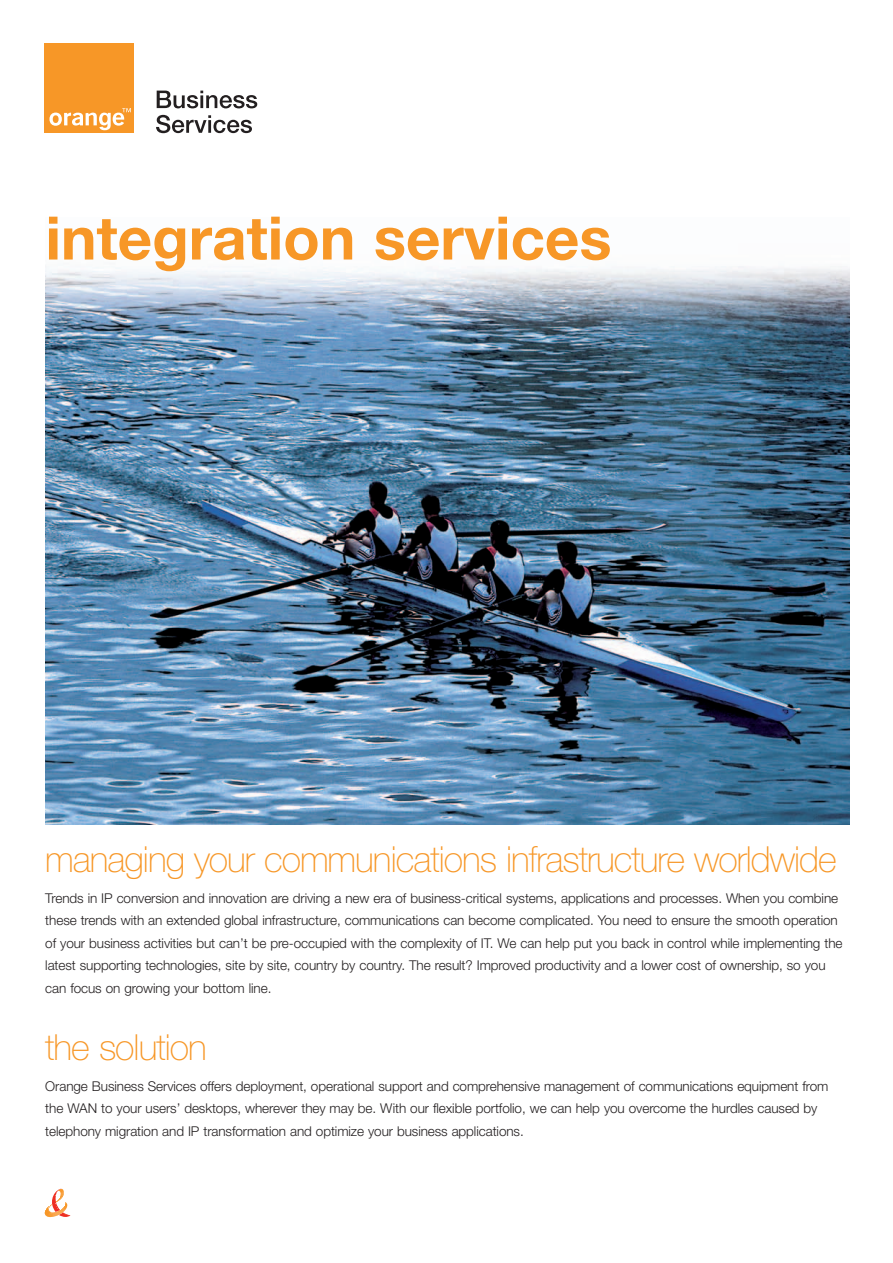
<style>
.page{position:relative;width:893px;height:1263px;background:#fff}
.page>*{position:absolute;margin:0;border:0;box-sizing:border-box;transform-origin:0 0}
.t1{font:700 60px "Helvetica Neue LT";color:#f79727}
.t2{font:100 36px "Helvetica Neue LT";letter-spacing:-.03em;color:#f79727}
.t3{font:300 13.5px/22.5px "Helvetica Neue LT";letter-spacing:-.005em;color:#231f20}
</style>
<div class="page">
<img style="left:45px;top:266px;width:804px;height:559px">
<svg style="left:156px;top:115px;width:96px;height:18px"></svg>
<div style="left:45px;top:43px;width:89px;height:90px;background:#f79727"></div>
<svg style="left:49px;top:108px;width:82px;height:22px"></svg>
<svg style="left:157px;top:91px;width:100px;height:17px"></svg>
<svg style="left:45px;top:1189px;width:25px;height:28px"></svg>
<h1 class="t1" style="left:45px;top:217px;width:568px">integration services</h1>
<h2 class="t2" style="left:45px;top:846px;width:793px">managing your communications infrastructure worldwide</h2>
<p class="t3" style="left:45px;top:888px;width:799px">Trends in IP conversion and innovation are driving a new era of business-critical systems, applications and processes. When you combine these trends with an extended global infrastructure, communications can become complicated. You need to ensure the smooth operation of your business activities but can’t be pre-occupied with the complexity of IT. We can help put you back in control while implementing the latest supporting technologies, site by site, country by country. The result? Improved productivity and a lower cost of ownership, so you can focus on growing your bottom line.</p>
<h2 class="t2" style="left:45px;top:1034px;width:163px">the solution</h2>
<p class="t3" style="left:45px;top:1076px;width:785px">Orange Business Services offers deployment, operational support and comprehensive management of communications equipment from the WAN to your users’ desktops, wherever they may be. With our flexible portfolio, we can help you overcome the hurdles caused by telephony migration and IP transformation and optimize your business applications.</p>
</div>
